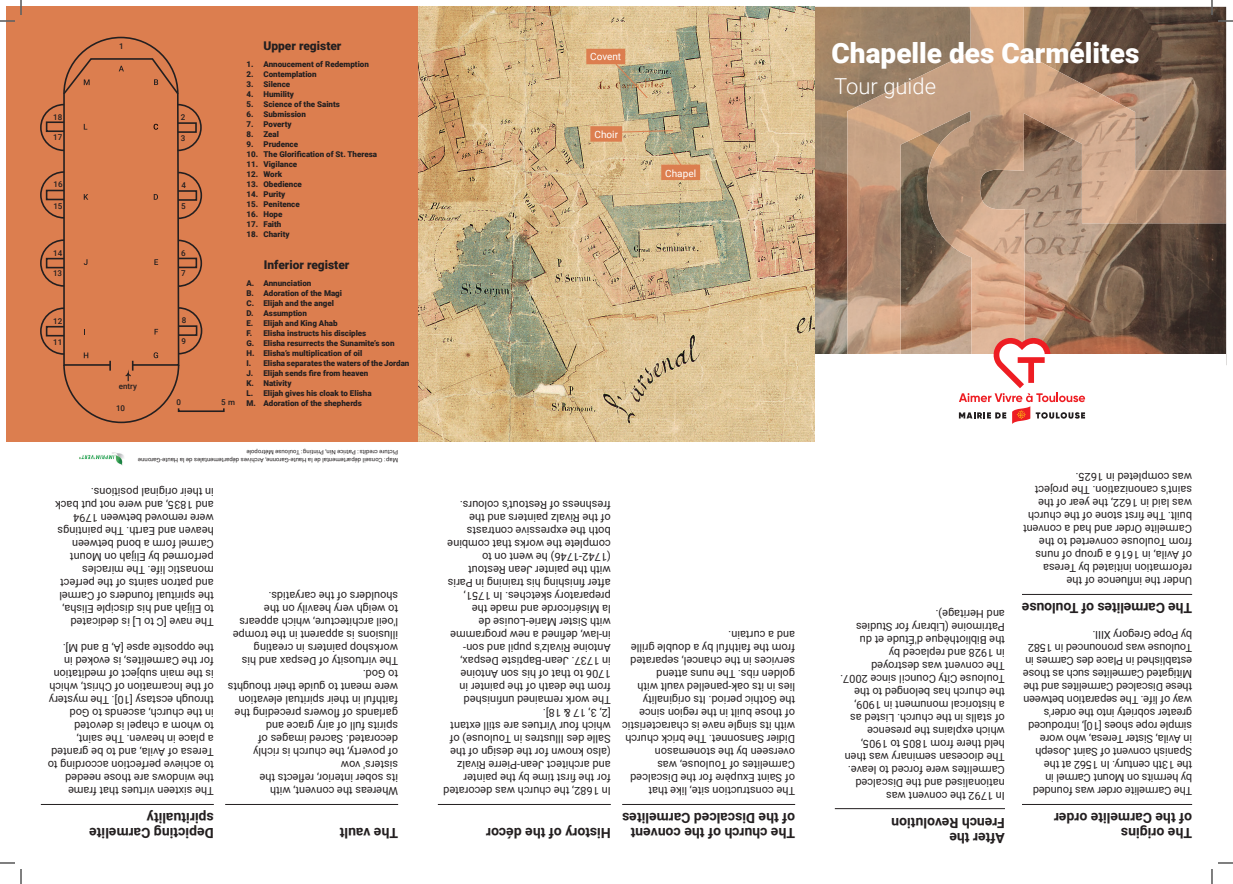
<style>
.page{position:relative;width:1233px;height:884px;background:#fff}
.page>*{position:absolute;margin:0;border:0;box-sizing:border-box;transform-origin:0 0}
.t1{font:900 28px "Roboto";color:#fff}
.t2{font:300 22px "Roboto";color:#fff}
.t3{font:700 14px/15px "Roboto";color:#231f20}
.t4{font:900 12px "Roboto";color:#231f20}
.t5{font:11px/13px "Roboto";color:#231f20}
.t6{font:10px "Roboto";color:#fff}
.t7{font:900 8px/10px "Roboto";color:#231f20}
.t8{font:500 8px "Roboto";color:#231f20}
.t9{font:6px/8px "Roboto";color:#231f20}
</style>
<div class="page">
<hr style="left:622px;top:804px;width:173px;height:1px;background:#231f20">
<hr style="left:438px;top:804px;width:173px;height:1px;background:#231f20">
<hr style="left:1022px;top:804px;width:170px;height:1px;background:#231f20">
<hr style="left:1022px;top:594px;width:170px;height:1px;background:#231f20">
<hr style="left:835px;top:808px;width:170px;height:1px;background:#231f20">
<hr style="left:225px;top:804px;width:173px;height:1px;background:#231f20">
<hr style="left:41px;top:804px;width:173px;height:1px;background:#231f20">
<img style="left:79px;top:452px;width:45px;height:14px">
<img style="left:815px;top:7px;width:32px;height:347px">
<img style="left:847px;top:7px;width:379px;height:347px">
<svg style="left:847px;top:336px;width:238px;height:88px"></svg>
<div style="left:7px;top:7px;width:411px;height:435px;background:#dc7e4f"></div>
<img style="left:418px;top:7px;width:397px;height:435px">
<div style="left:178px;top:408px;width:47px;height:4px;border:2px solid #231f20"></div>
<svg style="left:40px;top:36px;width:163px;height:388px"></svg>
<svg style="left:586px;top:49px;width:62px;height:50px;background:#cbaa80"></svg>
<svg style="left:590px;top:126px;width:110px;height:54px;background:#cfad81"></svg>
<svg style="left:1218px;top:20px;width:15px;height:2px"></svg>
<svg style="left:1218px;top:862px;width:15px;height:2px"></svg>
<svg style="left:0;top:0;width:22px;height:22px"></svg>
<svg style="left:0;top:862px;width:22px;height:22px"></svg>
<svg style="left:1211px;top:0;width:1px;height:15px"></svg>
<svg style="left:1211px;top:869px;width:1px;height:15px"></svg>
<p class="t8" style="left:119px;top:41px;width:6px">1</p>
<p class="t4" style="left:263px;top:37px;width:80px">Upper register</p>
<p class="t8" style="left:53px;top:111px;width:11px">18</p>
<p class="t8" style="left:53px;top:132px;width:11px">17</p>
<p class="t8" style="left:53px;top:179px;width:11px">16</p>
<p class="t8" style="left:53px;top:200px;width:11px">15</p>
<p class="t8" style="left:181px;top:112px;width:6px">2</p>
<p class="t8" style="left:181px;top:132px;width:6px">3</p>
<p class="t8" style="left:181px;top:180px;width:6px">4</p>
<p class="t8" style="left:181px;top:200px;width:6px">5</p>
<p class="t7" style="left:246px;top:59px;width:124px">1. Annoucement of Redemption</p>
<p class="t7" style="left:246px;top:69px;width:72px">2. Contemplation</p>
<p class="t7" style="left:246px;top:79px;width:45px">3. Silence</p>
<p class="t7" style="left:246px;top:89px;width:49px">4. Humility</p>
<p class="t7" style="left:246px;top:99px;width:95px">5. Science of the Saints</p>
<p class="t7" style="left:246px;top:109px;width:61px">6. Submission</p>
<p class="t7" style="left:246px;top:119px;width:47px">7. Poverty</p>
<p class="t7" style="left:246px;top:129px;width:34px">8. Zeal</p>
<p class="t7" style="left:246px;top:139px;width:53px">9. Prudence</p>
<p class="t7" style="left:246px;top:149px;width:132px">10. The Glorification of St. Theresa</p>
<p class="t7" style="left:246px;top:159px;width:52px">11. Vigilance</p>
<p class="t7" style="left:246px;top:169px;width:37px">12. Work</p>
<p class="t7" style="left:246px;top:179px;width:57px">13. Obedience</p>
<p class="t7" style="left:246px;top:189px;width:40px">14. Purity</p>
<p class="t7" style="left:246px;top:199px;width:55px">15. Penitence</p>
<p class="t7" style="left:246px;top:209px;width:37px">16. Hope</p>
<p class="t7" style="left:246px;top:219px;width:36px">17. Faith</p>
<p class="t7" style="left:246px;top:229px;width:45px">18. Charity</p>
<p class="t8" style="left:53px;top:247px;width:11px">14</p>
<p class="t8" style="left:181px;top:247px;width:6px">6</p>
<p class="t8" style="left:53px;top:268px;width:11px">13</p>
<p class="t8" style="left:181px;top:268px;width:6px">7</p>
<p class="t4" style="left:264px;top:256px;width:87px">Inferior register</p>
<p class="t8" style="left:53px;top:316px;width:11px">12</p>
<p class="t8" style="left:53px;top:336px;width:11px">11</p>
<p class="t8" style="left:119px;top:381px;width:20px">entry</p>
<p class="t8" style="left:116px;top:402px;width:11px">10</p>
<p class="t8" style="left:182px;top:315px;width:6px">8</p>
<p class="t8" style="left:182px;top:336px;width:6px">9</p>
<p class="t8" style="left:176px;top:397px;width:6px">0</p>
<p class="t8" style="left:221px;top:397px;width:15px">5 m</p>
<p class="t7" style="left:246px;top:278px;width:164px">A. Annunciation<br>B. Adoration of the Magi<br>C. Elijah and the angel<br>D. Assumption<br>E. Elijah and King Ahab<br>F. Elisha instructs his disciples<br>G. Elisha resurrects the Sunamite’s son<br>H. Elisha’s multiplication of oil<br>I. Elisha separates the waters of the Jordan<br>J. Elijah sends fire from heaven<br>K. Nativity<br>L. Elijah gives his cloak to Elisha<br>M. Adoration of the shepherds</p>
<p class="t9" style="left:398px;top:464px;width:261px;rotate:-180deg">Map: Conseil départemental de la Haute-Garonne, Archives départementales de la Haute-Garonne<br>Picture credits: Patrice Nin, Printing: Toulouse Métropole</p>
<p class="t5" style="left:214px;top:629px;width:160px;rotate:-180deg">The nave [C to L] is dedicated<br>to Elijah and his disciple Elisha, the spiritual founders of Carmel and patron saints of the perfect monastic life. The miracles performed by Elijah on Mount<br>Carmel form a bond between heaven and Earth. The paintings were removed between 1794 and 1835, and were not put back in their original positions.</p>
<p class="t5" style="left:214px;top:798px;width:167px;rotate:-180deg">The sixteen virtues that frame<br>the windows are those needed<br>to achieve perfection according to<br>Teresa of Avila, and to be granted a place in heaven. The saint,<br>to whom a chapel is devoted<br>in the church, ascends to God through ecstasy [10]. The mystery of the Incarnation of Christ, which is the main subject of meditation for the Carmelites, is evoked in the opposite apse [A, B and M].</p>
<p class="t3" style="left:214px;top:841px;width:126px;rotate:-180deg">Depicting Carmelite spirituality</p>
<p class="t5" style="left:398px;top:798px;width:172px;rotate:-180deg">Whereas the convent, with<br>its sober interior, reflects the sisters' vow<br>of poverty, the church is richly decorated. Sacred images of spirits full of airy grace and garlands of flowers preceding the faithful in their spiritual elevation were meant to guide their thoughts to God.<br>The virtuosity of Despax and his workshop painters in creating illusions is apparent in the trompe l'oeil architecture, which appears to weigh very heavily on the shoulders of the caryatids.</p>
<p class="t3" style="left:398px;top:841px;width:60px;rotate:-180deg">The vault</p>
<p class="t6" style="left:590px;top:49px;width:33px">Covent</p>
<p class="t6" style="left:594px;top:127px;width:25px">Choir</p>
<p class="t6" style="left:665px;top:166px;width:32px">Chapel</p>
<p class="t5" style="left:611px;top:798px;width:169px;rotate:-180deg">In 1682, the church was decorated for the first time by the painter and architect Jean-Pierre Rivalz (also known for the design of the<br>Salle des Illustres in Toulouse) of which four Virtues are still extant [2, 3, 17 &amp; 18].<br>The work remained unfinished from the death of the painter in<br>1706 to that of his son Antoine<br>in 1737. Jean-Baptiste Despax,<br>Antoine Rivalz's pupil and son&shy;in-law, defined a new programme with Sister Marie-Louise de<br>la Miséricorde and made the preparatory sketches. In 1751, after finishing his training in Paris with the painter Jean Restout (1742-1746) he went on to complete the works that combine both the expressive contrasts<br>of the Rivalz painters and the freshness of Restout’s colours.</p>
<p class="t3" style="left:611px;top:841px;width:126px;rotate:-180deg">History of the décor</p>
<p class="t5" style="left:795px;top:798px;width:174px;rotate:-180deg">The construction site, like that<br>of Saint Exupère for the Discalced<br>Carmelites of Toulouse, was overseen by the stonemason<br>Didier Sansonnet. The brick church with its single nave is characteristic of those built in the region since the Gothic period. Its originality<br>lies in its oak-panelled vault with golden ribs. The nuns attend services in the chancel, separated from the faithful by a double grille and a curtain.</p>
<p class="t3" style="left:795px;top:841px;width:174px;rotate:-180deg">The church of the convent of the Discalced Carmelites</p>
<h1 class="t1" style="left:831px;top:34px;width:309px">Chapelle des Carmélites</h1>
<h2 class="t2" style="left:834px;top:71px;width:104px">Tour guide</h2>
<p class="t5" style="left:1005px;top:802px;width:166px;rotate:-180deg">In 1792 the convent was nationalised and the Discalced<br>Carmelites were forced to leave.<br>The diocesan seminary was then held there from 1805 to 1905, which explains the presence<br>of stalls in the church. Listed as<br>a historical monument in 1909, the church has belonged to the<br>Toulouse City Council since 2007.<br>The convent was destroyed<br>in 1928 and replaced by<br>the Bibliothèque d'Étude et du<br>Patrimoine (Library for Studies and Heritage).</p>
<p class="t3" style="left:1005px;top:846px;width:115px;rotate:-180deg">After the<br>French Revolution</p>
<p class="t5" style="left:1192px;top:588px;width:170px;rotate:-180deg">Under the influence of the reformation initiated by Teresa<br>of Avila, in 1616 a group of nuns from Toulouse converted to the<br>Carmelite Order and had a convent built. The first stone of the church was laid in 1622, the year of the saint's canonization. The project was completed in 1625.</p>
<p class="t3" style="left:1192px;top:616px;width:172px;rotate:-180deg">The Carmelites of Toulouse</p>
<p class="t5" style="left:1192px;top:798px;width:171px;rotate:-180deg">The Carmelite order was founded by hermits on Mount Carmel in<br>the 13th century. In 1562 at the<br>Spanish convent of Saint Joseph<br>in Avila, Sister Teresa, who wore simple rope shoes [10], introduced greater sobriety into the order's way of life. The separation between these Discalced Carmelites and the<br>Mitigated Carmelites such as those established in Place des Carmes in<br>Toulouse was pronounced in 1582 by Pope Gregory XIII.</p>
<p class="t3" style="left:1192px;top:841px;width:140px;rotate:-180deg">The origins<br>of the Carmelite order</p>
</div>
